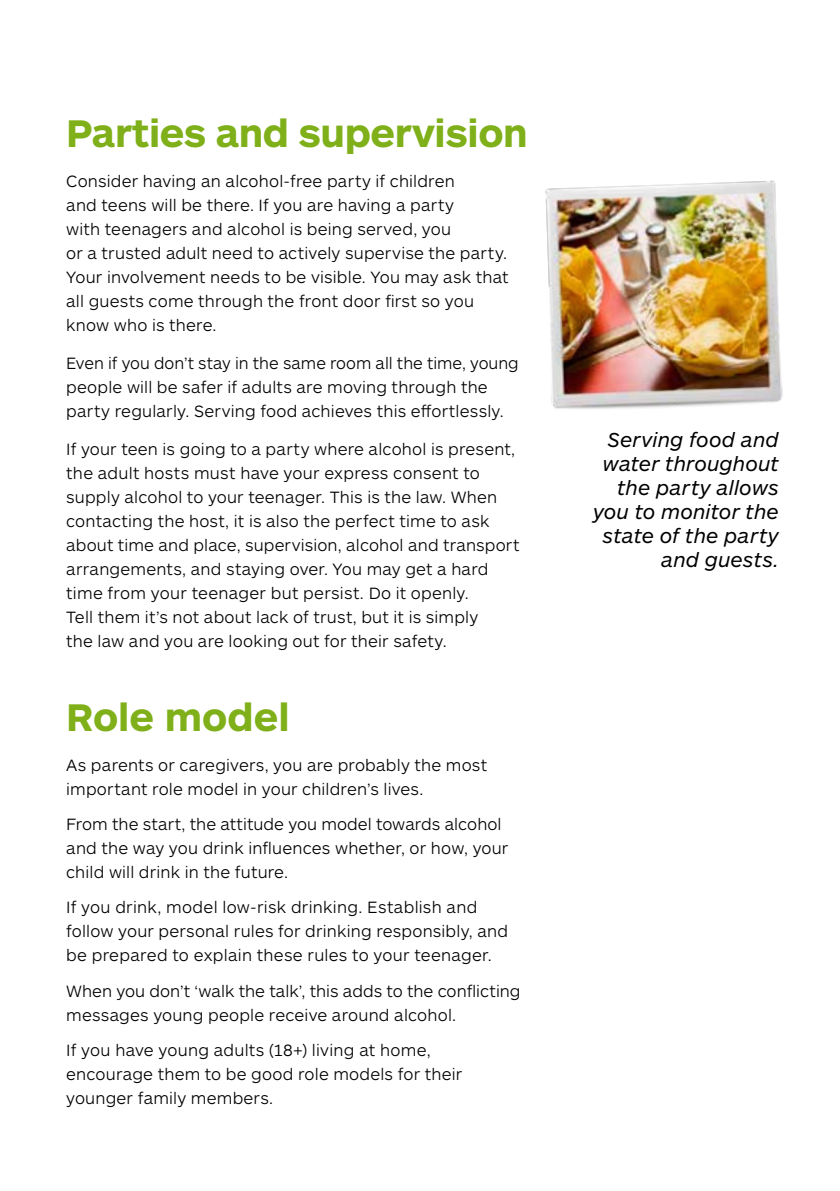
<style>
.page{position:relative;width:840px;height:1191px;background:#fff}
.page>*{position:absolute;margin:0;border:0;box-sizing:border-box;transform-origin:0 0}
.t1{font:700 40px "ARS Maquette Pro";letter-spacing:-.01em;color:#7fb019}
.t2{font:italic 21px/24px "ARS Maquette Pro";letter-spacing:.005em;color:#000;text-align:right}
.t3{font:300 17px/24px "ARS Maquette Pro";letter-spacing:.01em;color:#000}
</style>
<div class="page">
<img style="left:545px;top:180px;width:238px;height:229px">
<h1 class="t1" style="left:66px;top:107px;width:463px">Parties and supervision</h1>
<p class="t3" style="left:66px;top:168px;width:443px">Consider having an alcohol-free party if children<br>and teens will be there. If you are having a party<br>with teenagers and alcohol is being served, you<br>or a trusted adult need to actively supervise the party.<br>Your involvement needs to be visible. You may ask that all guests come through the front door first so you know who is there.</p>
<p class="t3" style="left:66px;top:350px;width:454px">Even if you don’t stay in the same room all the time, young people will be safer if adults are moving through the party regularly. Serving food achieves this effortlessly.</p>
<p class="t3" style="left:66px;top:436px;width:454px">If your teen is going to a party where alcohol is present, the adult hosts must have your express consent to supply alcohol to your teenager. This is the law. When contacting the host, it is also the perfect time to ask about time and place, supervision, alcohol and transport arrangements, and staying over. You may get a hard time from your teenager but persist. Do it openly.<br>Tell them it’s not about lack of trust, but it is simply<br>the law and you are looking out for their safety.</p>
<h1 class="t1" style="left:66px;top:691px;width:225px">Role model</h1>
<p class="t3" style="left:66px;top:752px;width:422px">As parents or caregivers, you are probably the most important role model in your children’s lives.</p>
<p class="t3" style="left:66px;top:811px;width:443px">From the start, the attitude you model towards alcohol and the way you drink influences whether, or how, your child will drink in the future.</p>
<p class="t3" style="left:66px;top:894px;width:443px">If you drink, model low-risk drinking. Establish and follow your personal rules for drinking responsibly, and be prepared to explain these rules to your teenager.</p>
<p class="t3" style="left:66px;top:978px;width:455px">When you don’t ‘walk the talk’, this adds to the conflicting messages young people receive around alcohol.</p>
<p class="t3" style="left:66px;top:1037px;width:397px">If you have young adults (18+) living at home, encourage them to be good role models for their younger family members.</p>
<p class="t2" style="left:592px;top:426px;width:187px">Serving food and water throughout the party allows you to monitor the state of the party and guests.</p>
</div>
